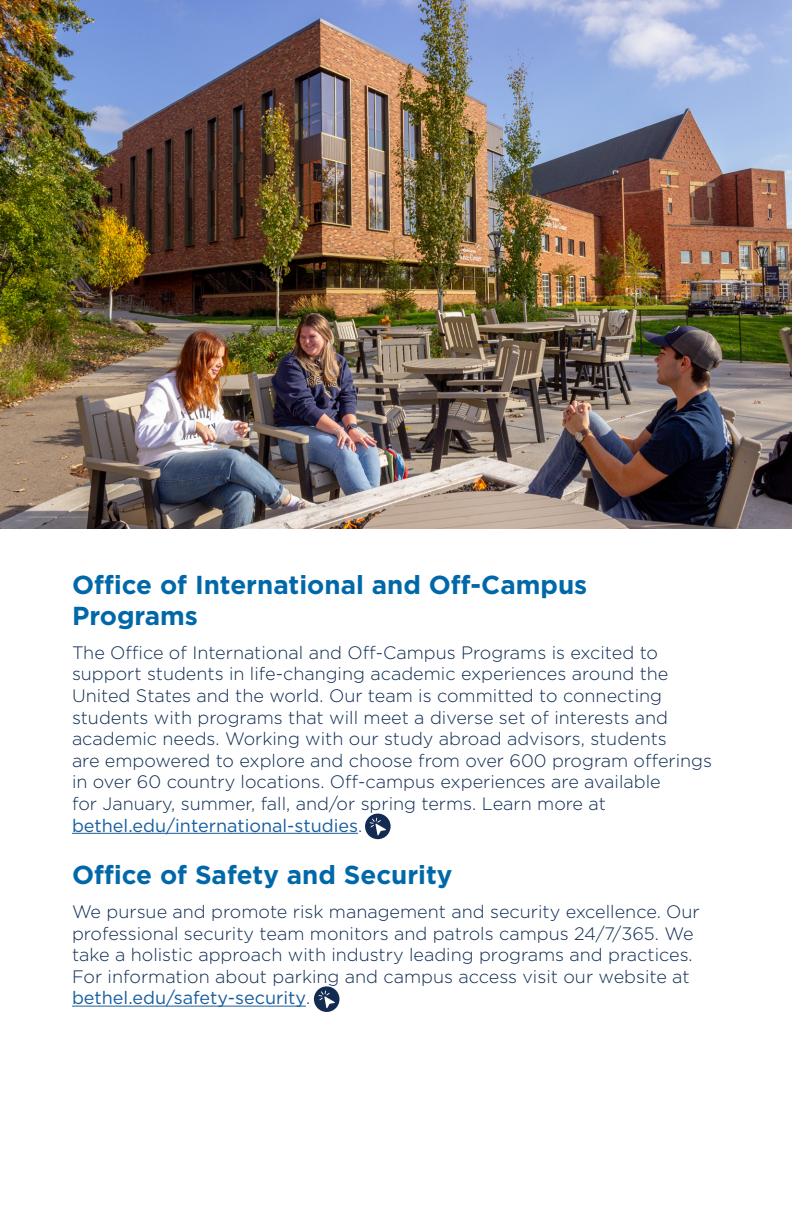
<style>
.page{position:relative;width:792px;height:1224px;background:#fff}
.page>*{position:absolute;margin:0;border:0;box-sizing:border-box;transform-origin:0 0}
.t1{font:700 26px "Gotham";color:#0068a9}
.t2{font:300 18px/21.6px "Gotham";color:#0e2c52}
.t3{font:18px "Gotham";color:#175d9e}
.s1{font-weight:300;color:#0e2c52}
.s2{font-weight:400;color:#175d9e}
</style>
<div class="page">
<hr style="left:72px;top:833px;width:286px;height:1px;background:#175d9e">
<hr style="left:72px;top:1006px;width:234px;height:1px;background:#175d9e">
<img style="left:0;top:0;width:792px;height:528px">
<div style="left:365px;top:814px;width:26px;height:25px;background:#132b51;border-radius:50%"></div>
<svg style="left:369px;top:817px;width:17px;height:19px"></svg>
<div style="left:314px;top:986px;width:25px;height:26px;background:#132b51;border-radius:50%"></div>
<svg style="left:318px;top:990px;width:17px;height:18px"></svg>
<p class="t1" style="left:72px;top:567px;width:517px">Office of International and Off-Campus</p>
<p class="t1" style="left:72px;top:599px;width:128px">Programs</p>
<p class="t2" style="left:72px;top:641px;width:588px">The Office of International and Off-Campus Programs is excited to</p>
<p class="t2" style="left:72px;top:663px;width:598px">support students in life-changing academic experiences around the</p>
<p class="t2" style="left:72px;top:684px;width:592px">United States and the world. Our team is committed to connecting</p>
<p class="t2" style="left:72px;top:706px;width:598px">students with programs that will meet a diverse set of interests and</p>
<p class="t2" style="left:72px;top:727px;width:596px">academic needs. Working with our study abroad advisors, students</p>
<p class="t2" style="left:72px;top:749px;width:642px">are empowered to explore and choose from over 600 program offerings in over 60 country locations. Off-campus experiences are available</p>
<p class="t2" style="left:72px;top:792px;width:535px">for January, summer, fall, and/or spring terms. Learn more at</p>
<p class="t3" style="left:72px;top:814px;width:292px">bethel.edu/international-studies<span class="s1">.</span></p>
<p class="t1" style="left:72px;top:858px;width:382px">Office of Safety and Security</p>
<p class="t2" style="left:72px;top:900px;width:629px">We pursue and promote risk management and security excellence. Our professional security team monitors and patrols campus 24/7/365. We take a holistic approach with industry leading programs and practices.<br>For information about parking and campus access visit our website at <span class="s2">bethel.edu/safety-security</span>.</p>
</div>
